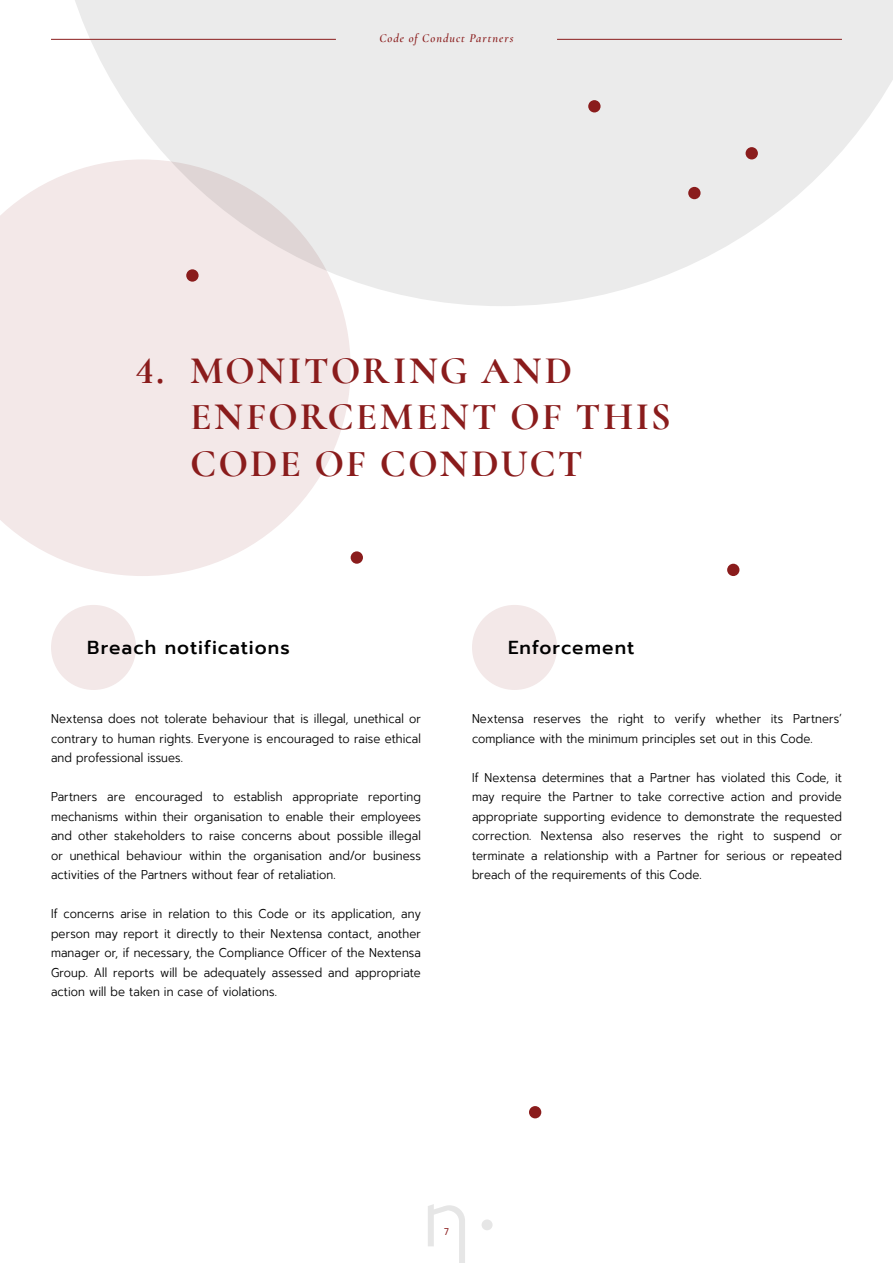
<style>
.page{position:relative;width:893px;height:1263px;background:#fff}
.page>*{position:absolute;margin:0;border:0;box-sizing:border-box;transform-origin:0 0}
.t1{font:700 39px/46.8px "Cormorant";letter-spacing:.06em;color:#8a1c1c}
.t2{font:500 18.75px "Prompt";letter-spacing:.05em;color:#000}
.t3{font:300 12.75px/19.5px "Prompt";letter-spacing:.005em;color:#000;text-align:justify;scale:.9 1}
.t4{font:italic 600 12px "Cormorant";letter-spacing:.09em;color:#8a1c1c}
.t5{font:9.75px "Prompt";color:#8a1c1c;scale:.9 1}
</style>
<div class="page">
<div style="left:482px;top:1219px;width:11px;height:11px;background:#e6e6e6;border-radius:50%"></div>
<svg style="left:428px;top:1204px;width:37px;height:59px"></svg>
<svg style="left:51px;top:0;width:842px;height:306px;fill:#ebebeb"></svg>
<svg style="left:0;top:159px;width:351px;height:417px;fill:#f3e8e8"></svg>
<div style="left:727px;top:564px;width:12px;height:12px;background:#8a1c1c;border-radius:50%"></div>
<div style="left:529px;top:1106px;width:12px;height:12px;background:#8a1c1c;border-radius:50%"></div>
<div style="left:351px;top:551px;width:12px;height:13px;background:#8a1c1c;border-radius:50%"></div>
<div style="left:588px;top:100px;width:13px;height:12px;background:#8a1c1c;border-radius:50%"></div>
<svg style="left:186px;top:269px;width:13px;height:13px"></svg>
<div style="left:746px;top:147px;width:12px;height:12px;background:#8a1c1c;border-radius:50%"></div>
<div style="left:688px;top:187px;width:13px;height:12px;background:#8a1c1c;border-radius:50%"></div>
<div style="left:51px;top:605px;width:85px;height:85px;background:#f3e8e8;border-radius:50%"></div>
<div style="left:472px;top:605px;width:85px;height:85px;background:#f3e8e8;border-radius:50%"></div>
<hr style="left:557px;top:39px;width:285px;height:1px;background:#8a1c1c">
<hr style="left:51px;top:39px;width:285px;height:1px;background:#8a1c1c">
<p class="t4" style="left:379px;top:31px;width:136px">Code of Conduct Partners</p>
<h1 class="t1" style="left:190px;top:346px;width:482px;text-indent:-54px">4. MONITORING AND<br>ENFORCEMENT OF THIS<br>CODE OF CONDUCT</h1>
<h2 class="t2" style="left:87px;top:634px;width:204px">Breach notifications</h2>
<p class="t3" style="left:51px;top:709px;width:413px">Nextensa does not tolerate behaviour that is illegal, unethical or contrary to human rights. Everyone is encouraged to raise ethical and professional issues.</p>
<p class="t3" style="left:51px;top:787px;width:413px">Partners are encouraged to establish appropriate reporting mechanisms within their organisation to enable their employees and other stakeholders to raise concerns about possible illegal or unethical behaviour within the organisation and/or business activities of the Partners without fear of retaliation.</p>
<p class="t3" style="left:51px;top:904px;width:413px">If concerns arise in relation to this Code or its application, any person may report it directly to their Nextensa contact, another manager or, if necessary, the Compliance Officer of the Nextensa Group. All reports will be adequately assessed and appropriate action will be taken in case of violations.</p>
<h2 class="t2" style="left:508px;top:634px;width:128px">Enforcement</h2>
<p class="t3" style="left:472px;top:709px;width:412px">Nextensa reserves the right to verify whether its Partners’ compliance with the minimum principles set out in this Code.</p>
<p class="t3" style="left:472px;top:767px;width:413px">If Nextensa determines that a Partner has violated this Code, it may require the Partner to take corrective action and provide appropriate supporting evidence to demonstrate the requested correction. Nextensa also reserves the right to suspend or terminate a relationship with a Partner for serious or repeated breach of the requirements of this Code.</p>
<p class="t5" style="left:444px;top:1224px;width:7px">7</p>
</div>
